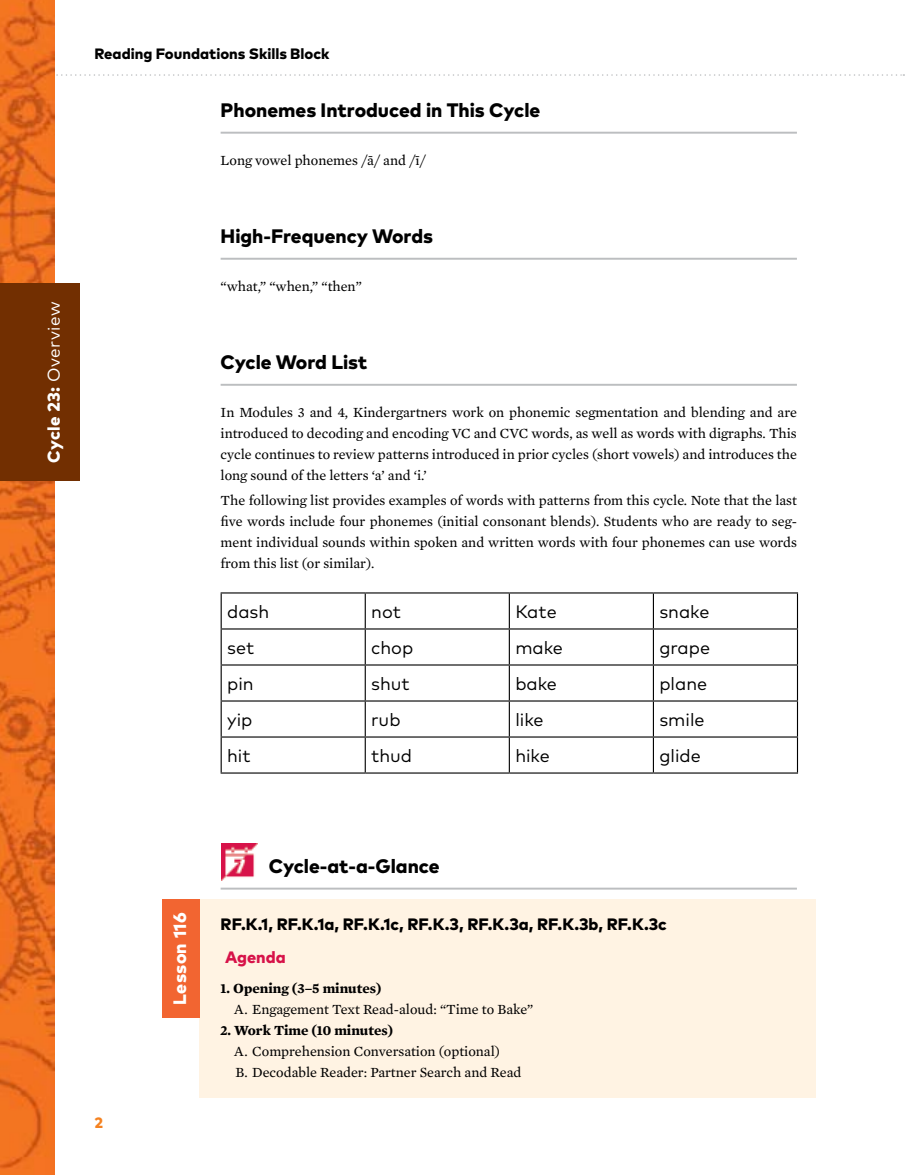
<style>
.page{position:relative;width:905px;height:1175px;background:#fff}
.page>*{position:absolute;margin:0;border:0;box-sizing:border-box;transform-origin:0 0}
.t1{font:800 19.5px "Mark Pro";color:#000}
.t2{font:18px "Mark Pro";color:#000}
.t3{font:800 18px "Mark Pro";letter-spacing:.02em;color:#fff}
.t4{font:800 17.1px "Mark Pro";letter-spacing:.02em;color:#fff}
.t5{font:800 16.5px "Mark Pro";color:#000}
.t6{font:800 16.5px "Mark Pro";color:#d71249}
.t7{font:800 15px "Mark Pro";color:#000}
.t8{font:800 15px "Mark Pro";color:#f58220}
.t9{font:14.25px/21px "Mercury Text G2";color:#000;text-align:justify}
.t10{font:700 14.25px "Mercury Text G2";color:#000}
.s1{font-weight:400}
</style>
<div class="page">
<svg style="left:54px;top:74px;width:850px;height:2px"></svg>
<img style="left:0;top:0;width:54px;height:1174px">
<div style="left:0;top:283px;width:80px;height:198px;background:#722f01"></div>
<div style="left:199px;top:899px;width:617px;height:198px;background:#fff3e3"></div>
<div style="left:162px;top:899px;width:37px;height:118px;background:#f26531"></div>
<hr style="left:220px;top:132px;width:576px;height:2px;background:#bcbec0">
<hr style="left:220px;top:258px;width:576px;height:2px;background:#bcbec0">
<hr style="left:220px;top:384px;width:576px;height:2px;background:#bcbec0">
<hr style="left:220px;top:887px;width:576px;height:2px;background:#bcbec0">
<hr style="left:220px;top:592px;width:145px;height:1px;background:#000">
<hr style="left:220px;top:593px;width:2px;height:35px;background:#000">
<hr style="left:365px;top:592px;width:144px;height:1px;background:#000">
<hr style="left:364px;top:593px;width:2px;height:35px;background:#000">
<hr style="left:509px;top:592px;width:144px;height:1px;background:#000">
<hr style="left:508px;top:593px;width:2px;height:35px;background:#000">
<hr style="left:653px;top:592px;width:145px;height:1px;background:#000">
<hr style="left:652px;top:593px;width:2px;height:35px;background:#000">
<hr style="left:796px;top:593px;width:2px;height:35px;background:#000">
<hr style="left:220px;top:628px;width:145px;height:1px;background:#000">
<hr style="left:220px;top:629px;width:2px;height:35px;background:#000">
<hr style="left:365px;top:628px;width:144px;height:1px;background:#000">
<hr style="left:364px;top:629px;width:2px;height:35px;background:#000">
<hr style="left:509px;top:628px;width:144px;height:1px;background:#000">
<hr style="left:508px;top:629px;width:2px;height:35px;background:#000">
<hr style="left:653px;top:628px;width:145px;height:1px;background:#000">
<hr style="left:652px;top:629px;width:2px;height:35px;background:#000">
<hr style="left:796px;top:629px;width:2px;height:35px;background:#000">
<hr style="left:220px;top:664px;width:145px;height:1px;background:#000">
<hr style="left:220px;top:665px;width:2px;height:35px;background:#000">
<hr style="left:365px;top:664px;width:144px;height:1px;background:#000">
<hr style="left:364px;top:665px;width:2px;height:35px;background:#000">
<hr style="left:509px;top:664px;width:144px;height:1px;background:#000">
<hr style="left:508px;top:665px;width:2px;height:35px;background:#000">
<hr style="left:653px;top:664px;width:145px;height:1px;background:#000">
<hr style="left:652px;top:665px;width:2px;height:35px;background:#000">
<hr style="left:796px;top:665px;width:2px;height:35px;background:#000">
<hr style="left:220px;top:700px;width:145px;height:1px;background:#000">
<hr style="left:220px;top:701px;width:2px;height:35px;background:#000">
<hr style="left:365px;top:700px;width:144px;height:1px;background:#000">
<hr style="left:364px;top:701px;width:2px;height:35px;background:#000">
<hr style="left:509px;top:700px;width:144px;height:1px;background:#000">
<hr style="left:508px;top:701px;width:2px;height:35px;background:#000">
<hr style="left:653px;top:700px;width:145px;height:1px;background:#000">
<hr style="left:652px;top:701px;width:2px;height:35px;background:#000">
<hr style="left:796px;top:701px;width:2px;height:35px;background:#000">
<hr style="left:220px;top:736px;width:145px;height:1px;background:#000">
<hr style="left:220px;top:737px;width:2px;height:35px;background:#000">
<hr style="left:365px;top:736px;width:144px;height:1px;background:#000">
<hr style="left:364px;top:737px;width:2px;height:35px;background:#000">
<hr style="left:509px;top:736px;width:144px;height:1px;background:#000">
<hr style="left:508px;top:737px;width:2px;height:35px;background:#000">
<hr style="left:653px;top:736px;width:145px;height:1px;background:#000">
<hr style="left:652px;top:737px;width:2px;height:35px;background:#000">
<hr style="left:796px;top:737px;width:2px;height:35px;background:#000">
<hr style="left:220px;top:772px;width:145px;height:1px;background:#000">
<hr style="left:365px;top:772px;width:144px;height:1px;background:#000">
<hr style="left:509px;top:772px;width:144px;height:1px;background:#000">
<hr style="left:653px;top:772px;width:145px;height:1px;background:#000">
<img style="left:222px;top:844px;width:36px;height:36px">
<p class="t4" style="left:41px;top:463px;width:163px;rotate:-90deg">Cycle 23: <span class="s1">Overview</span></p>
<p class="t7" style="left:94px;top:42px;width:236px">Reading Foundations Skills Block</p>
<h1 class="t1" style="left:220px;top:95px;width:321px">Phonemes Introduced in This Cycle</h1>
<p class="t9" style="left:220px;top:149px;width:206px">Long vowel phonemes /ā/ and /ī/</p>
<h1 class="t1" style="left:220px;top:221px;width:214px">High-Frequency Words</h1>
<p class="t9" style="left:220px;top:275px;width:143px">“what,” “when,” “then”</p>
<h1 class="t1" style="left:220px;top:347px;width:148px">Cycle Word List</h1>
<p class="t9" style="left:220px;top:401px;width:578px">In Modules 3 and 4, Kindergartners work on phonemic segmentation and blending and are introduced to decoding and encoding VC and CVC words, as well as words with digraphs. This cycle continues to review patterns introduced in prior cycles (short vowels) and introduces the long sound of the letters ‘a’ and ‘i.’</p>
<p class="t9" style="left:220px;top:489px;width:578px">The following list provides examples of words with patterns from this cycle. Note that the last five words include four phonemes (initial consonant blends). Students who are ready to seg&shy;ment individual sounds within spoken and written words with four phonemes can use words from this list (or similar).</p>
<p class="t2" style="left:227px;top:598px;width:44px">dash</p>
<p class="t2" style="left:371px;top:598px;width:31px">not</p>
<p class="t2" style="left:515px;top:598px;width:43px">Kate</p>
<p class="t2" style="left:659px;top:598px;width:52px">snake</p>
<p class="t2" style="left:227px;top:634px;width:29px">set</p>
<p class="t2" style="left:371px;top:634px;width:44px">chop</p>
<p class="t2" style="left:515px;top:634px;width:49px">make</p>
<p class="t2" style="left:659px;top:634px;width:52px">grape</p>
<p class="t2" style="left:227px;top:670px;width:28px">pin</p>
<p class="t2" style="left:371px;top:670px;width:40px">shut</p>
<p class="t2" style="left:515px;top:670px;width:43px">bake</p>
<p class="t2" style="left:659px;top:670px;width:49px">plane</p>
<p class="t2" style="left:227px;top:706px;width:27px">yip</p>
<p class="t2" style="left:371px;top:706px;width:31px">rub</p>
<p class="t2" style="left:515px;top:706px;width:30px">like</p>
<p class="t2" style="left:659px;top:706px;width:47px">smile</p>
<p class="t2" style="left:227px;top:742px;width:25px">hit</p>
<p class="t2" style="left:371px;top:742px;width:42px">thud</p>
<p class="t2" style="left:515px;top:742px;width:36px">hike</p>
<p class="t2" style="left:659px;top:742px;width:43px">glide</p>
<p class="t8" style="left:94px;top:1110px;width:10px">2</p>
<p class="t3" style="left:166px;top:1004px;width:94px;rotate:-90deg">Lesson 116</p>
<h1 class="t1" style="left:269px;top:850px;width:172px">Cycle-at-a-Glance</h1>
<p class="t5" style="left:220px;top:911px;width:448px">RF.K.1, RF.K.1a, RF.K.1c, RF.K.3, RF.K.3a, RF.K.3b, RF.K.3c</p>
<p class="t6" style="left:225px;top:944px;width:62px">Agenda</p>
<p class="t10" style="left:220px;top:977px;width:162px">1. Opening (3–5 minutes)</p>
<p class="t9" style="left:234px;top:997px;width:301px">A. Engagement Text Read-aloud: “Time to Bake”</p>
<p class="t10" style="left:220px;top:1019px;width:174px">2. Work Time (10 minutes)</p>
<p class="t9" style="left:234px;top:1039px;width:288px">A. Comprehension Conversation (optional)<br>B. Decodable Reader: Partner Search and Read</p>
</div>
